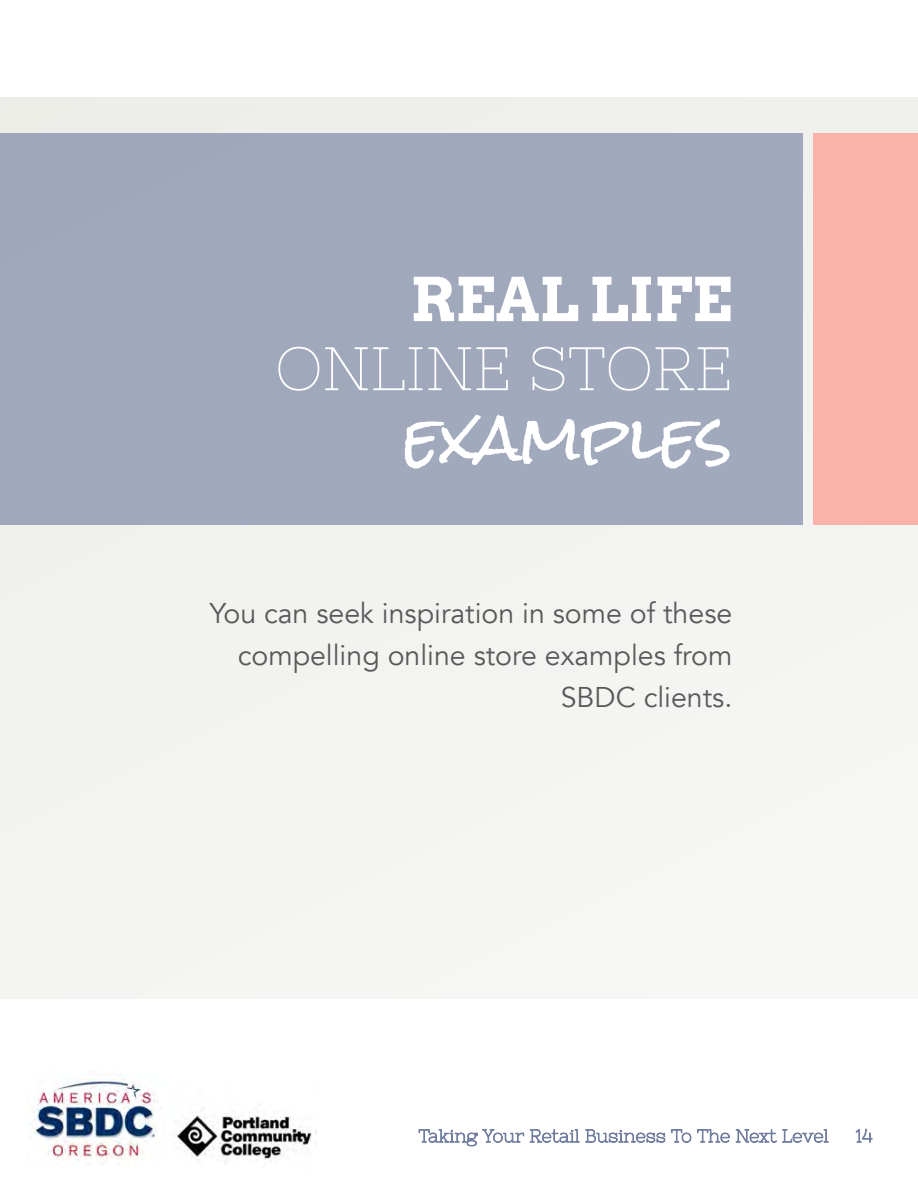
<style>
.page{position:relative;width:918px;height:1188px;background:#fff}
.page>*{position:absolute;margin:0;border:0;box-sizing:border-box;transform-origin:0 0}
.t1{font:61.2px "Nixie One";color:#fff}
.t2{font:61.2px "Rock Salt";color:#fff}
.t3{font:700 60px "Arvo";color:#fff}
.t4{font:28.5px/42px "Avenir";color:#58595b;text-align:right}
</style>
<div class="page">
<div style="left:0;top:97px;width:918px;height:902px;background:#f4f4f1"></div>
<div style="left:0;top:134px;width:802px;height:391px;background:#a0a8bc"></div>
<div style="left:813px;top:134px;width:105px;height:391px;background:#f9b3aa"></div>
<svg style="left:419px;top:1129px;width:105px;height:17px"></svg>
<svg style="left:530px;top:1129px;width:135px;height:14px"></svg>
<svg style="left:671px;top:1129px;width:20px;height:14px"></svg>
<svg style="left:697px;top:1129px;width:33px;height:14px"></svg>
<svg style="left:736px;top:1129px;width:92px;height:14px"></svg>
<svg style="left:856px;top:1128px;width:17px;height:15px"></svg>
<img style="left:27px;top:1075px;width:289px;height:89px">
<h2 class="t3" style="left:410px;top:262px;width:323px">REAL LIFE</h2>
<h1 class="t1" style="left:275px;top:334px;width:459px">ONLINE STORE</h1>
<h1 class="t2" style="left:405px;top:405px;width:328px">EXAMPLES</h1>
<p class="t4" style="left:210px;top:593px;width:524px">You can seek inspiration in some of these compelling online store examples from<br>SBDC clients.</p>
</div>
